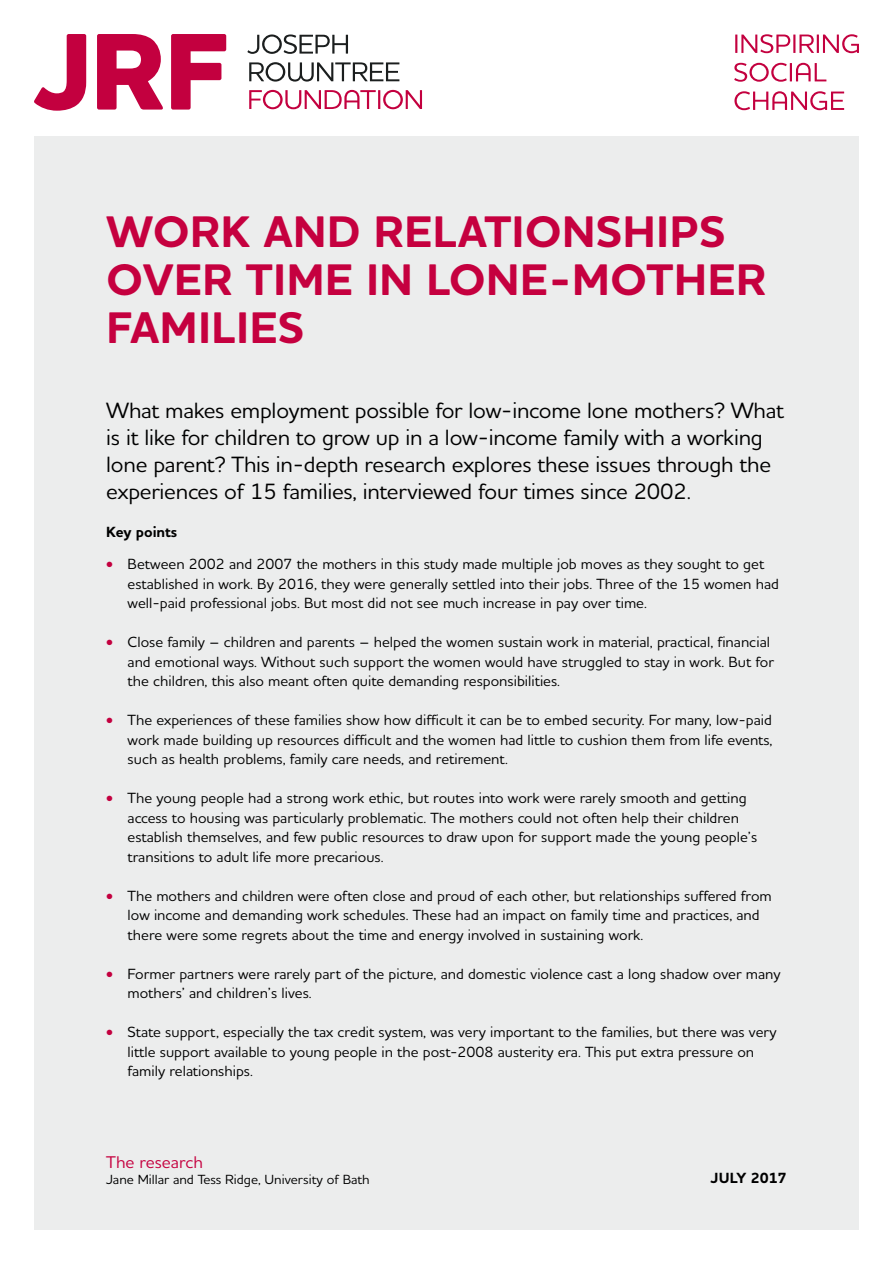
<style>
.page{position:relative;width:893px;height:1263px;background:#fff}
.page>*{position:absolute;margin:0;border:0;box-sizing:border-box;transform-origin:0 0}
.t1{font:700 45px/48px "Houschka Alt Pro";letter-spacing:.015em;color:#c5003f}
.t2{font:500 22.5px/27px "Houschka Alt Pro";letter-spacing:-.01em;color:#000}
.t3{font:500 17.25px "Houschka Alt Pro";color:#c5003f}
.t4{font:500 15px/19.5px "Houschka Alt Pro";color:#000}
.t5{font:700 15px "Houschka Alt Pro";color:#000}
.t6{font:500 13.5px "Houschka Alt Pro";color:#000}
.s1{font-weight:700;font-size:13.5px;color:#c3003f}
</style>
<div class="page">
<svg style="left:34px;top:34px;width:52px;height:77px"></svg>
<svg style="left:97px;top:34px;width:66px;height:76px"></svg>
<svg style="left:171px;top:34px;width:55px;height:76px"></svg>
<svg style="left:247px;top:34px;width:101px;height:20px"></svg>
<svg style="left:249px;top:62px;width:150px;height:20px"></svg>
<svg style="left:249px;top:90px;width:173px;height:19px"></svg>
<svg style="left:735px;top:34px;width:124px;height:19px"></svg>
<svg style="left:734px;top:63px;width:92px;height:19px"></svg>
<svg style="left:734px;top:91px;width:110px;height:19px"></svg>
<div style="left:34px;top:137px;width:825px;height:1093px;background:#eceded"></div>
<h1 class="t1" style="left:107px;top:208px;width:661px">WORK AND RELATIONSHIPS<br>OVER TIME IN LONE-MOTHER<br>FAMILIES</h1>
<p class="t2" style="left:106px;top:396px;width:679px">What makes employment possible for low-income lone mothers? What is it like for children to grow up in a low-income family with a working lone parent? This in-depth research explores these issues through the experiences of 15 families, interviewed four times since 2002.</p>
<p class="t5" style="left:106px;top:522px;width:73px">Key points</p>
<p class="t4" style="left:128px;top:554px;width:653px;text-indent:-21px"><span class="s1">•</span> Between 2002 and 2007 the mothers in this study made multiple job moves as they sought to get established in work. By 2016, they were generally settled into their jobs. Three of the 15 women had well-paid professional jobs. But most did not see much increase in pay over time.</p>
<p class="t4" style="left:128px;top:632px;width:648px;text-indent:-21px"><span class="s1">•</span> Close family – children and parents – helped the women sustain work in material, practical, financial and emotional ways. Without such support the women would have struggled to stay in work. But for the children, this also meant often quite demanding responsibilities.</p>
<p class="t4" style="left:128px;top:710px;width:646px;text-align:justify;text-indent:-21px"><span class="s1">•</span> The experiences of these families show how difficult it can be to embed security. For many, low-paid work made building up resources difficult and the women had little to cushion them from life events, such as health problems, family care needs, and retirement.</p>
<p class="t4" style="left:128px;top:788px;width:631px;text-indent:-21px"><span class="s1">•</span> The young people had a strong work ethic, but routes into work were rarely smooth and getting access to housing was particularly problematic. The mothers could not often help their children establish themselves, and few public resources to draw upon for support made the young people’s transitions to adult life more precarious.</p>
<p class="t4" style="left:128px;top:886px;width:646px;text-indent:-21px"><span class="s1">•</span> The mothers and children were often close and proud of each other, but relationships suffered from low income and demanding work schedules. These had an impact on family time and practices, and there were some regrets about the time and energy involved in sustaining work.</p>
<p class="t4" style="left:128px;top:964px;width:655px;text-indent:-21px"><span class="s1">•</span> Former partners were rarely part of the picture, and domestic violence cast a long shadow over many mothers’ and children’s lives.</p>
<p class="t4" style="left:128px;top:1022px;width:651px;text-indent:-21px"><span class="s1">•</span> State support, especially the tax credit system, was very important to the families, but there was very little support available to young people in the post-2008 austerity era. This put extra pressure on family relationships.</p>
<p class="t3" style="left:106px;top:1151px;width:98px">The research</p>
<p class="t6" style="left:106px;top:1171px;width:265px">Jane Millar and Tess Ridge, University of Bath</p>
<p class="t5" style="left:711px;top:1168px;width:78px">JULY 2017</p>
</div>
